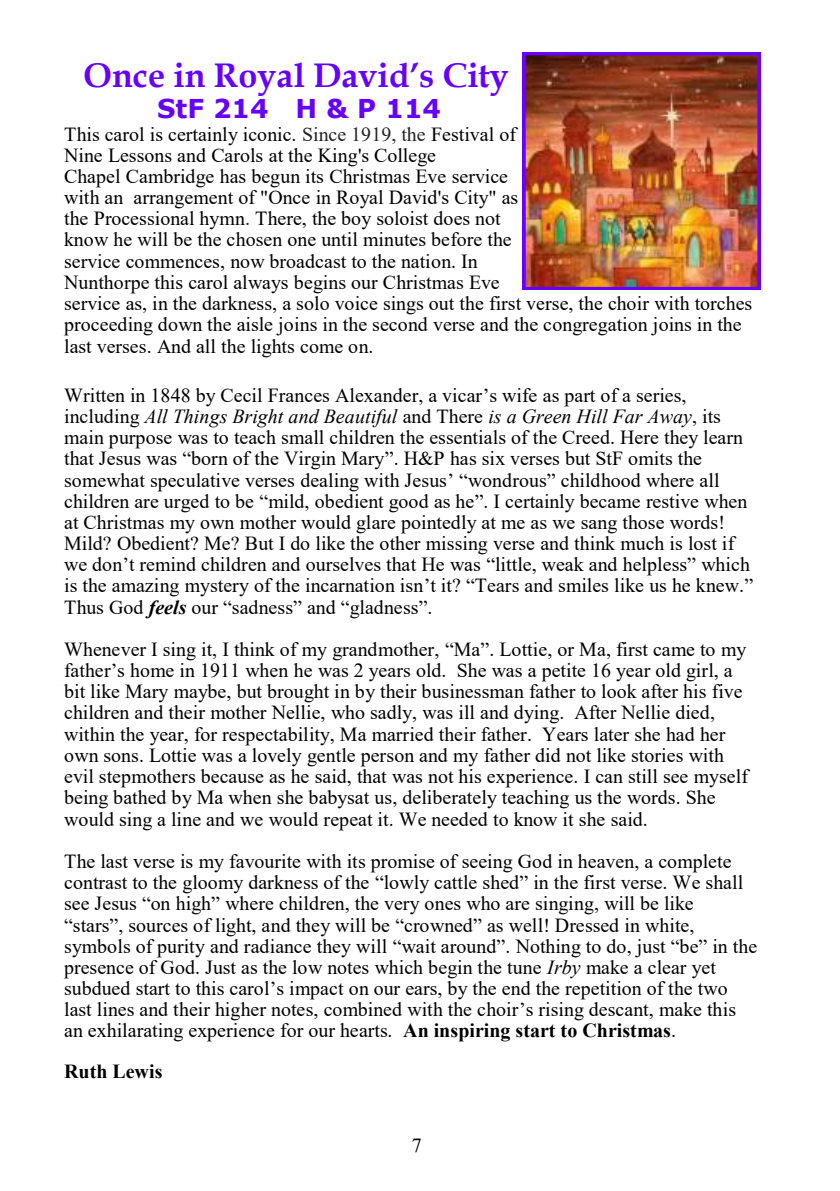
<style>
.page{position:relative;width:840px;height:1191px;background:#fff}
.page>*{position:absolute;margin:0;border:0;box-sizing:border-box;transform-origin:0 0}
.t1{font:700 34.2px "Book Antiqua";color:#60f}
.t2{font:700 26px "Verdana";color:#60f}
.t3{font:20px/21.2px "Times New Roman";color:#000}
.t4{font:700 20px "Times New Roman";color:#000}
.s1{color:#202122}
.s2{font-style:italic}
.s3{font-weight:700;font-style:italic}
.s4{font-weight:700}
</style>
<div class="page">
<img style="left:522px;top:52px;width:238px;height:238px">
<h1 class="t1" style="left:84px;top:62px;width:426px">Once in Royal David’s City</h1>
<h2 class="t2" style="left:157px;top:98px;width:285px">StF 214 H &amp; P 114</h2>
<p class="t3" style="left:64px;top:125px;width:689px">This carol is certainly iconic. <span class="s1">Since 1919, the</span> Festival of<br>Nine Lessons and Carols at the King's College<br>Chapel Cambridge has begun its Christmas Eve service<br>with an arrangement of "Once in Royal David's City" as<br>the Processional hymn<span class="s1">.</span> There, the boy soloist does not<br>know he will be the chosen one until minutes before the<br>service commences, now broadcast to the nation. In<br>Nunthorpe this carol always begins our Christmas Eve<br>service as, in the darkness, a solo voice sings out the first verse, the choir with torches proceeding down the aisle joins in the second verse and the congregation joins in the last verses. And all the lights come on.</p>
<p class="t3" style="left:64px;top:386px;width:690px">Written in 1848 by Cecil Frances Alexander, a vicar’s wife as part of a series, including <span class="s2">All Things Bright and Beautiful</span> and There <span class="s2">is a Green Hill Far Away</span>, its main purpose was to teach small children the essentials of the Creed. Here they learn that Jesus was “born of the Virgin Mary”. H&amp;P has six verses but StF omits the somewhat speculative verses dealing with Jesus’ “wondrous” childhood where all children are urged to be “mild, obedient good as he”. I certainly became restive when at Christmas my own mother would glare pointedly at me as we sang those words!<br>Mild? Obedient? Me? But I do like the other missing verse and think much is lost if we don’t remind children and ourselves that He was “little, weak and helpless” which is the amazing mystery of the incarnation isn’t it? “Tears and smiles like us he knew.” Thus God <span class="s3">feels</span> our “sadness” and “gladness”.</p>
<p class="t3" style="left:64px;top:640px;width:685px">Whenever I sing it, I think of my grandmother, “Ma”. Lottie, or Ma, first came to my father’s home in 1911 when he was 2 years old. She was a petite 16 year old girl, a bit like Mary maybe, but brought in by their businessman father to look after his five children and their mother Nellie, who sadly, was ill and dying. After Nellie died, within the year, for respectability, Ma married their father. Years later she had her own sons. Lottie was a lovely gentle person and my father did not like stories with evil stepmothers because as he said, that was not his experience. I can still see myself being bathed by Ma when she babysat us, deliberately teaching us the words. She would sing a line and we would repeat it. We needed to know it she said.</p>
<p class="t3" style="left:64px;top:852px;width:694px">The last verse is my favourite with its promise of seeing God in heaven, a complete contrast to the gloomy darkness of the “lowly cattle shed” in the first verse. We shall see Jesus “on high” where children, the very ones who are singing, will be like “stars”, sources of light, and they will be “crowned” as well! Dressed in white, symbols of purity and radiance they will “wait around”. Nothing to do, just “be” in the presence of God. Just as the low notes which begin the tune <span class="s2">Irby</span> make a clear yet subdued start to this carol’s impact on our ears, by the end the repetition of the two last lines and their higher notes, combined with the choir’s rising descant, make this an exhilarating experience for our hearts. <span class="s4">An inspiring start to Christmas</span>.</p>
<p class="t4" style="left:64px;top:1064px;width:100px">Ruth Lewis</p>
<p class="t3" style="left:411px;top:1136px;width:11px">7</p>
</div>
